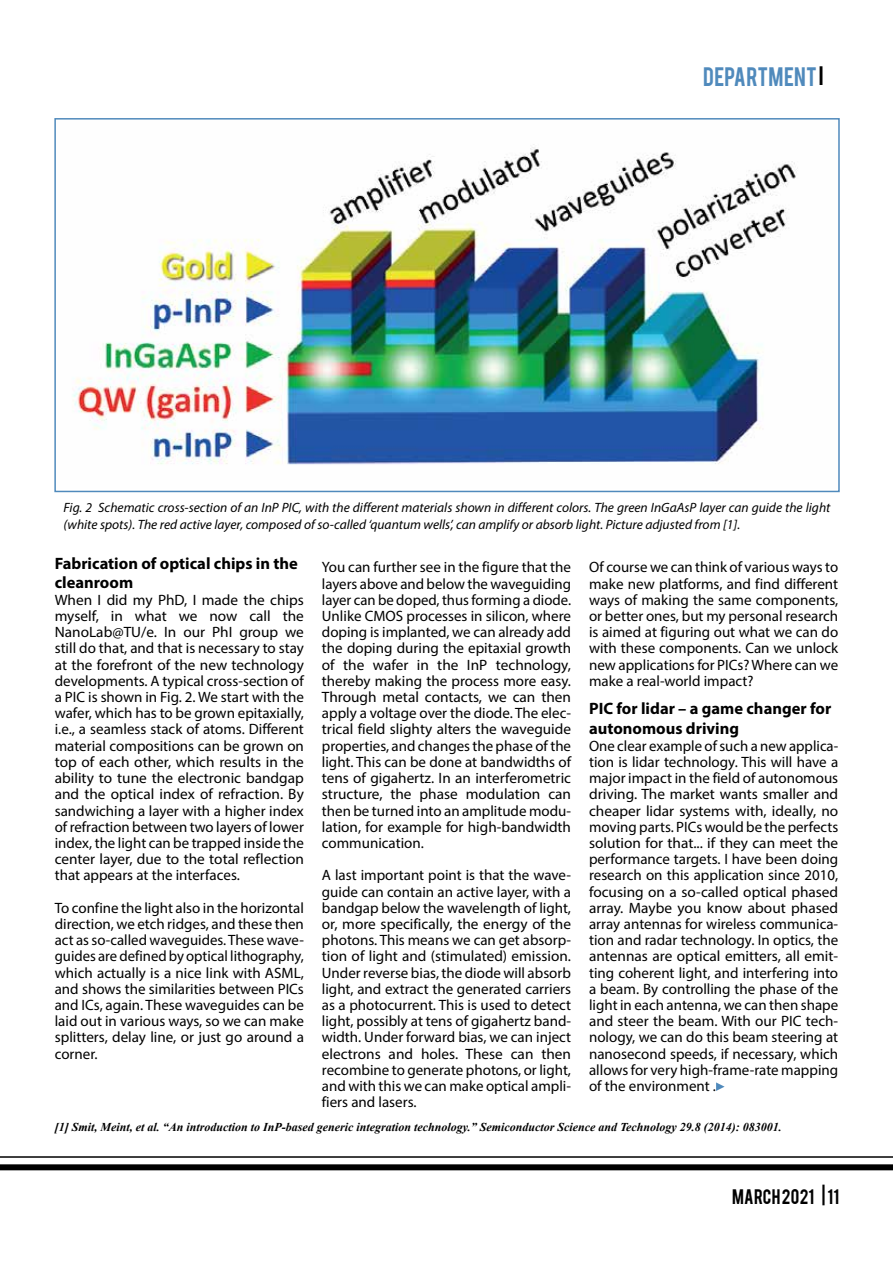
<style>
.page{position:relative;width:893px;height:1263px;background:#fff}
.page>*{position:absolute;margin:0;border:0;box-sizing:border-box;transform-origin:0 0}
.t1{font:21px "Bebas";letter-spacing:.015em;color:#508abc}
.t2{font:700 16.5px/19.8px "Myriad Pro";color:#000}
.t3{font:16.5px "Bebas";letter-spacing:.015em;color:#000}
.t4{font:15px/16.2px "Myriad Pro";color:#000;text-align:justify}
.t5{font:italic 13.5px/16.2px "Myriad Pro";color:#000}
.t6{font:italic 700 12px "Times New Roman";color:#000}
.s1{color:#000}
</style>
<div class="page">
<svg style="left:716px;top:1082px;width:9px;height:9px"></svg>
<img style="left:72px;top:144px;width:725px;height:321px">
<div style="left:54px;top:118px;width:786px;height:374px;border:2px solid #508abc"></div>
<div style="left:0;top:1164px;width:893px;height:6px;background:#000"></div>
<hr style="left:0;top:1156px;width:893px;height:2px;background:#000">
<h1 class="t1" style="left:703px;top:61px;width:122px">DEPARTMENT<span class="s1">I</span></h1>
<p class="t5" style="left:64px;top:499px;width:768px">Fig. 2 Schematic cross-section of an InP PIC, with the different materials shown in different colors. The green InGaAsP layer can guide the light (white spots). The red active layer, composed of so-called ‘quantum wells’, can amplify or absorb light. Picture adjusted from [1].</p>
<p class="t2" style="left:55px;top:553px;width:245px">Fabrication of optical chips in the cleanroom</p>
<p class="t4" style="left:55px;top:591px;width:251px">When I did my PhD, I made the chips myself, in what we now call the NanoLab@TU/e. In our PhI group we still do that, and that is necessary to stay at the forefront of the new technology developments. A typical cross-section of a PIC is shown in Fig. 2. We start with the wafer, which has to be grown epitaxially, i.e., a seamless stack of atoms. Different material compositions can be grown on top of each other, which results in the ability to tune the electronic bandgap and the optical index of refraction. By sandwiching a layer with a higher index of refraction between two layers of lower index, the light can be trapped inside the center layer, due to the total reflection that appears at the interfaces.</p>
<p class="t4" style="left:55px;top:899px;width:251px">To confine the light also in the horizontal direction, we etch ridges, and these then act as so-called waveguides. These wave&shy;guides are defined by optical lithography, which actually is a nice link with ASML, and shows the similarities between PICs and ICs, again. These waveguides can be laid out in various ways, so we can make splitters, delay line, or just go around a corner.</p>
<p class="t4" style="left:322px;top:559px;width:251px">You can further see in the figure that the layers above and below the waveguiding layer can be doped, thus forming a diode.<br>Unlike CMOS processes in silicon, where doping is implanted, we can already add the doping during the epitaxial growth of the wafer in the InP technology, thereby making the process more easy.<br>Through metal contacts, we can then apply a voltage over the diode. The elec&shy;trical field slighty alters the waveguide properties, and changes the phase of the light. This can be done at bandwidths of tens of gigahertz. In an interferometric structure, the phase modulation can then be turned into an amplitude modu&shy;lation, for example for high-bandwidth communication.</p>
<p class="t4" style="left:322px;top:867px;width:251px">A last important point is that the wave&shy;guide can contain an active layer, with a bandgap below the wavelength of light, or, more specifically, the energy of the photons. This means we can get absorp&shy;tion of light and (stimulated) emission.<br>Under reverse bias, the diode will absorb light, and extract the generated carriers as a photocurrent. This is used to detect light, possibly at tens of gigahertz band&shy;width. Under forward bias, we can inject electrons and holes. These can then recombine to generate photons, or light, and with this we can make optical ampli&shy;fiers and lasers.</p>
<p class="t4" style="left:589px;top:559px;width:251px">Of course we can think of various ways to make new platforms, and find different ways of making the same components, or better ones, but my personal research is aimed at figuring out what we can do with these components. Can we unlock new applications for PICs? Where can we make a real-world impact?</p>
<p class="t2" style="left:589px;top:698px;width:244px">PIC for lidar – a game changer for autonomous driving</p>
<p class="t4" style="left:589px;top:737px;width:251px">One clear example of such a new applica&shy;tion is lidar technology. This will have a major impact in the field of autonomous driving. The market wants smaller and cheaper lidar systems with, ideally, no moving parts. PICs would be the perfects solution for that... if they can meet the performance targets. I have been doing research on this application since 2010, focusing on a so-called optical phased array. Maybe you know about phased array antennas for wireless communica&shy;tion and radar technology. In optics, the antennas are optical emitters, all emit&shy;ting coherent light, and interfering into a beam. By controlling the phase of the light in each antenna, we can then shape and steer the beam. With our PIC tech&shy;nology, we can do this beam steering at nanosecond speeds, if necessary, which allows for very high-frame-rate mapping of the environment .</p>
<p class="t6" style="left:55px;top:1119px;width:729px">[1] Smit, Meint, et al. “An introduction to InP-based generic integration technology.” Semiconductor Science and Technology 29.8 (2014): 083001.</p>
<p class="t3" style="left:732px;top:1185px;width:108px">MARCH 2021 |11</p>
</div>
